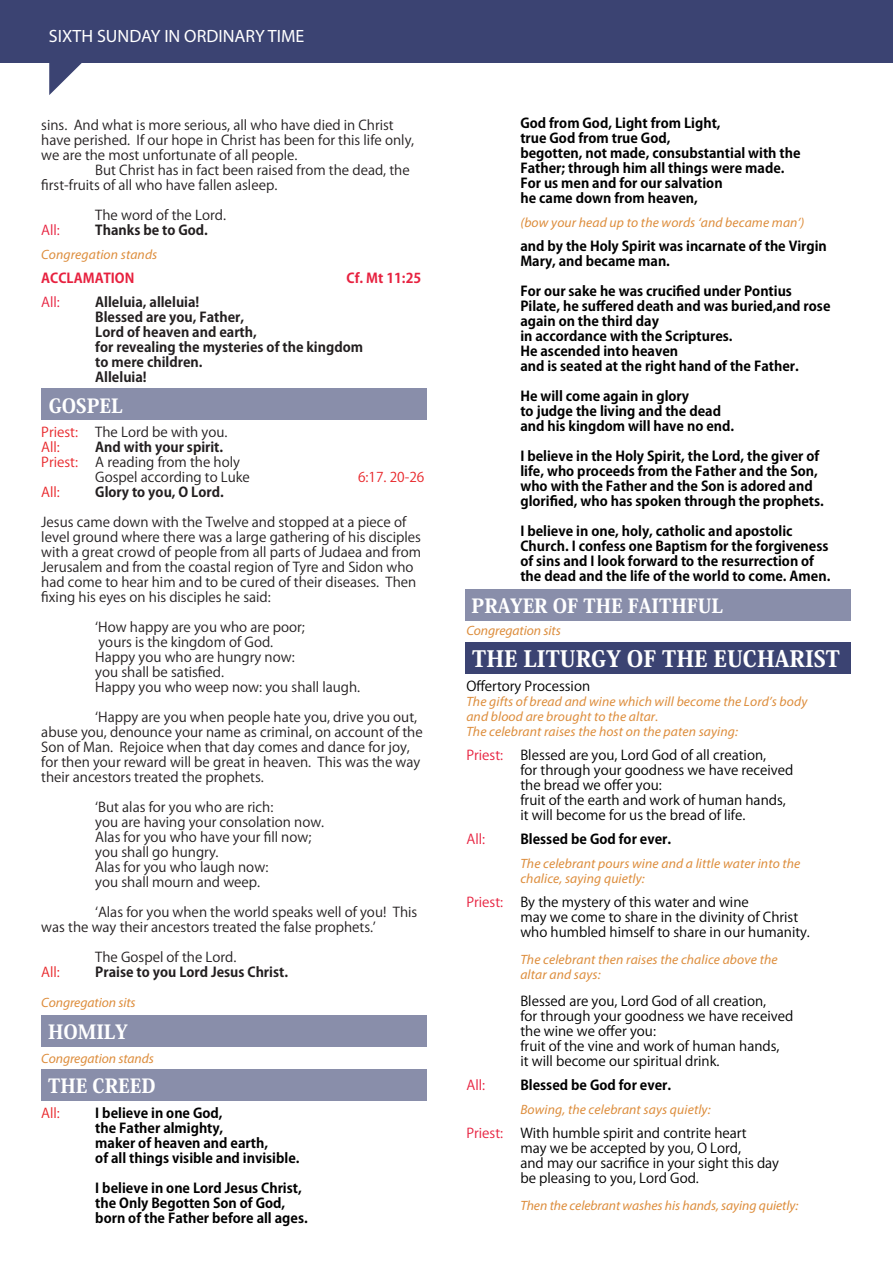
<style>
.page{position:relative;width:893px;height:1263px;background:#fff}
.page>*{position:absolute;margin:0;border:0;box-sizing:border-box;transform-origin:0 0}
.t1{font:800 22.35px "Koz Min Pro";color:#fff}
.t2{font:800 19.35px "Koz Min Pro";color:#fff}
.t3{font:17.85px "Myriad Pro";color:#fff}
.t4{font:13.5px/15px "Koz Go Pro";color:#231f20}
.t5{font:700 13.5px/15px "Koz Go Pro";color:#000}
.t6{font:13.5px/15px "Koz Go Pro";color:#000}
.t7{font:italic 13.5px/15px "Myriad Pro";letter-spacing:.01em;color:#dd8d3c}
.t8{font:700 13.5px/15px "Koz Go Pro";color:#231f20}
.t9{font:13.5px "Koz Go Pro";color:#e7213f}
.t10{font:13.5px "Koz Go Pro";color:#e8262a}
.t11{font:700 13.5px "Koz Go Pro";color:#e7213f}
.t12{font:13.5px "Koz Go Pro";color:#e92428}
</style>
<div class="page">
<div style="left:41px;top:1015px;width:386px;height:32px;background:#898eaa"></div>
<div style="left:465px;top:589px;width:385px;height:32px;background:#898eaa"></div>
<div style="left:465px;top:642px;width:385px;height:32px;background:#3b4372"></div>
<div style="left:41px;top:388px;width:386px;height:32px;background:#898eaa"></div>
<div style="left:0;top:0;width:893px;height:62px;background:#3b4372"></div>
<svg style="left:49px;top:62px;width:39px;height:33px"></svg>
<div style="left:41px;top:1069px;width:386px;height:32px;background:#898eaa"></div>
<h3 class="t3" style="left:49px;top:25px;width:257px">SIXTH SUNDAY IN ORDINARY TIME</h3>
<p class="t4" style="left:41px;top:118px;width:374px">sins. And what is more serious, all who have died in Christ have perished. If our hope in Christ has been for this life only, we are the most unfortunate of all people.</p>
<p class="t4" style="left:41px;top:163px;width:370px;text-indent:54px">But Christ has in fact been raised from the dead, the first-fruits of all who have fallen asleep.</p>
<p class="t4" style="left:95px;top:208px;width:132px">The word of the Lord.</p>
<p class="t9" style="left:41px;top:221px;width:20px">All:</p>
<p class="t8" style="left:95px;top:223px;width:114px">Thanks be to God.</p>
<p class="t7" style="left:41px;top:247px;width:118px">Congregation stands</p>
<p class="t11" style="left:41px;top:269px;width:95px">ACCLAMATION</p>
<p class="t11" style="left:347px;top:269px;width:76px">Cf. Mt 11:25</p>
<p class="t9" style="left:41px;top:293px;width:20px">All:</p>
<p class="t8" style="left:95px;top:295px;width:269px">Alleluia, alleluia!<br>Blessed are you, Father,<br>Lord of heaven and earth,<br>for revealing the mysteries of the kingdom to mere children.<br>Alleluia!</p>
<h2 class="t2" style="left:49px;top:391px;width:76px">GOSPEL</h2>
<p class="t10" style="left:41px;top:423px;width:38px">Priest:</p>
<p class="t4" style="left:95px;top:424px;width:134px">The Lord be with you.</p>
<p class="t10" style="left:41px;top:438px;width:20px">All:</p>
<p class="t8" style="left:95px;top:440px;width:129px">And with your spirit.</p>
<p class="t10" style="left:41px;top:453px;width:38px">Priest:</p>
<p class="t4" style="left:95px;top:454px;width:156px">A reading from the holy<br>Gospel according to Luke</p>
<p class="t10" style="left:358px;top:468px;width:68px">6:17. 20-26</p>
<p class="t12" style="left:41px;top:483px;width:20px">All:</p>
<p class="t8" style="left:95px;top:485px;width:130px">Glory to you, O Lord.</p>
<p class="t4" style="left:41px;top:514px;width:381px">Jesus came down with the Twelve and stopped at a piece of level ground where there was a large gathering of his disciples with a great crowd of people from all parts of Judaea and from Jerusalem and from the coastal region of Tyre and Sidon who had come to hear him and to be cured of their diseases. Then fixing his eyes on his disciples he said:</p>
<p class="t4" style="left:95px;top:619px;width:266px">ʻHow happy are you who are poor;<br>yours is the kingdom of God.<br>Happy you who are hungry now:<br>you shall be satisfied.<br>Happy you who weep now: you shall laugh.</p>
<p class="t4" style="left:41px;top:709px;width:383px;text-indent:54px">ʻHappy are you when people hate you, drive you out, abuse you, denounce your name as criminal, on account of the Son of Man. Rejoice when that day comes and dance for joy, for then your reward will be great in heaven. This was the way their ancestors treated the prophets.</p>
<p class="t4" style="left:95px;top:799px;width:230px">ʻBut alas for you who are rich:<br>you are having your consolation now.<br>Alas for you who have your fill now; you shall go hungry.<br>Alas for you who laugh now:<br>you shall mourn and weep.</p>
<p class="t4" style="left:41px;top:904px;width:378px;text-indent:54px">ʻAlas for you when the world speaks well of you! This was the way their ancestors treated the false prophets.ʼ</p>
<p class="t4" style="left:95px;top:949px;width:143px">The Gospel of the Lord.</p>
<p class="t10" style="left:41px;top:963px;width:20px">All:</p>
<p class="t8" style="left:95px;top:965px;width:194px">Praise to you Lord Jesus Christ.</p>
<p class="t7" style="left:41px;top:995px;width:96px">Congregation sits</p>
<h2 class="t2" style="left:48px;top:1017px;width:81px">HOMILY</h2>
<p class="t7" style="left:41px;top:1050px;width:114px">Congregation stands</p>
<h2 class="t2" style="left:48px;top:1071px;width:109px">THE CREED</h2>
<p class="t10" style="left:41px;top:1105px;width:20px">All:</p>
<p class="t5" style="left:95px;top:1107px;width:206px">I believe in one God,<br>the Father almighty,<br>maker of heaven and earth,<br>of all things visible and invisible.</p>
<p class="t5" style="left:95px;top:1182px;width:214px">I believe in one Lord Jesus Christ, the Only Begotten Son of God, born of the Father before all ages.</p>
<p class="t5" style="left:520px;top:116px;width:282px">God from God, Light from Light,<br>true God from true God,<br>begotten, not made, consubstantial with the<br>Father; through him all things were made.<br>For us men and for our salvation<br>he came down from heaven,</p>
<p class="t7" style="left:520px;top:215px;width:285px">(bow your head up to the words ‘and became man’)</p>
<p class="t5" style="left:520px;top:239px;width:308px">and by the Holy Spirit was incarnate of the Virgin<br>Mary, and became man.</p>
<p class="t5" style="left:520px;top:284px;width:312px">For our sake he was crucified under Pontius Pilate, he suffered death and was buried,and rose again on the third day<br>in accordance with the Scriptures.<br>He ascended into heaven<br>and is seated at the right hand of the Father.</p>
<p class="t5" style="left:520px;top:389px;width:215px">He will come again in glory<br>to judge the living and the dead and his kingdom will have no end.</p>
<p class="t5" style="left:520px;top:449px;width:305px">I believe in the Holy Spirit, the Lord, the giver of life, who proceeds from the Father and the Son, who with the Father and the Son is adored and glorified, who has spoken through the prophets.</p>
<p class="t5" style="left:520px;top:524px;width:311px">I believe in one, holy, catholic and apostolic Church. I confess one Baptism for the forgiveness of sins and I look forward to the resurrection of the dead and the life of the world to come. Amen.</p>
<h2 class="t2" style="left:472px;top:592px;width:253px">PRAYER OF THE FAITHFUL</h2>
<h1 class="t1" style="left:472px;top:642px;width:369px">THE LITURGY OF THE EUCHARIST</h1>
<p class="t7" style="left:466px;top:623px;width:96px">Congregation sits</p>
<p class="t6" style="left:466px;top:678px;width:125px">Offertory Procession</p>
<p class="t7" style="left:466px;top:693px;width:342px">The gifts of bread and wine which will become the Lord’s body and blood are brought to the altar.<br>The celebrant raises the host on the paten saying:</p>
<p class="t9" style="left:466px;top:746px;width:38px">Priest:</p>
<p class="t6" style="left:520px;top:747px;width:275px">Blessed are you, Lord God of all creation,<br>for through your goodness we have received the bread we offer you:<br>fruit of the earth and work of human hands, it will become for us the bread of life.</p>
<p class="t9" style="left:466px;top:830px;width:20px">All:</p>
<p class="t5" style="left:520px;top:832px;width:152px">Blessed be God for ever.</p>
<p class="t7" style="left:520px;top:855px;width:282px">The celebrant pours wine and a little water into the chalice, saying quietly:</p>
<p class="t9" style="left:466px;top:893px;width:38px">Priest:</p>
<p class="t6" style="left:520px;top:894px;width:291px">By the mystery of this water and wine<br>may we come to share in the divinity of Christ who humbled himself to share in our humanity.</p>
<p class="t7" style="left:520px;top:951px;width:259px">The celebrant then raises the chalice above the altar and says:</p>
<p class="t6" style="left:520px;top:993px;width:275px">Blessed are you, Lord God of all creation,<br>for through your goodness we have received the wine we offer you:<br>fruit of the vine and work of human hands,<br>it will become our spiritual drink.</p>
<p class="t9" style="left:466px;top:1076px;width:20px">All:</p>
<p class="t5" style="left:520px;top:1078px;width:152px">Blessed be God for ever.</p>
<p class="t7" style="left:520px;top:1101px;width:192px">Bowing, the celebrant says quietly:</p>
<p class="t9" style="left:466px;top:1124px;width:38px">Priest:</p>
<p class="t6" style="left:520px;top:1125px;width:260px">With humble spirit and contrite heart<br>may we be accepted by you, O Lord,<br>and may our sacrifice in your sight this day be pleasing to you, Lord God.</p>
<p class="t7" style="left:520px;top:1197px;width:279px">Then the celebrant washes his hands, saying quietly:</p>
</div>
